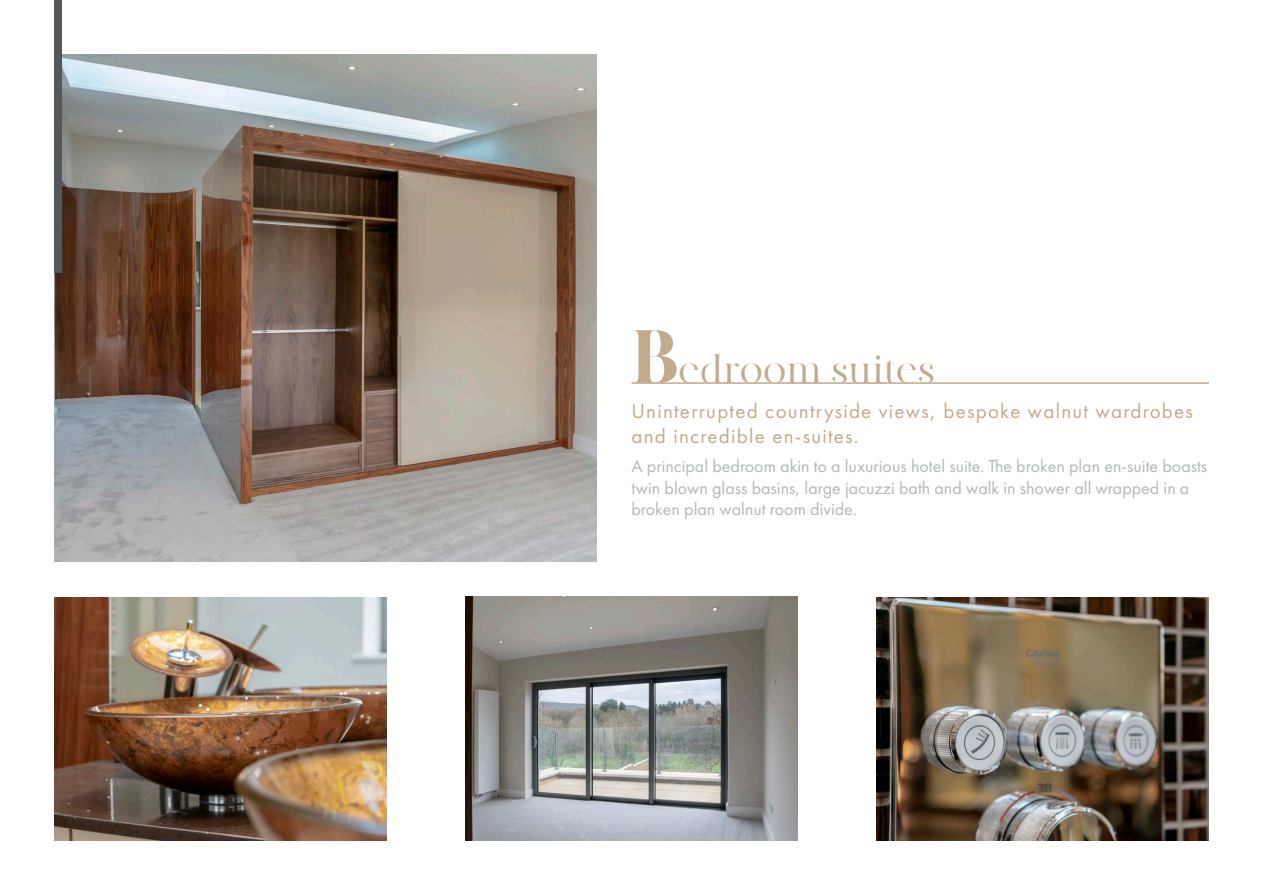
<style>
.page{position:relative;width:1263px;height:893px;background:#fff}
.page>*{position:absolute;margin:0;border:0;box-sizing:border-box;transform-origin:0 0}
.t1{font:39px "MADE Canvas";color:#c1ab8c}
.t2{font:21px/25.2px "Futura New";letter-spacing:.06em;color:#c1ab8c}
.t3{font:18px/21.6px "Futura New";color:#b3b8b9}
.s1{font-weight:900;font-size:75px}
</style>
<div class="page">
<img style="left:54px;top:597px;width:333px;height:243px">
<img style="left:465px;top:597px;width:333px;height:243px">
<img style="left:876px;top:597px;width:333px;height:243px">
<img style="left:54px;top:54px;width:543px;height:507px">
<hr style="left:631px;top:382px;width:578px;height:2px;background:#c1ab8c">
<div style="left:54px;top:0;width:7px;height:272px;background:#55585a"></div>
<p class="t1" style="left:631px;top:348px;width:305px"><span class="s1">B</span>edroom suites</p>
<p class="t2" style="left:631px;top:398px;width:563px">Uninterrupted countryside views, bespoke walnut wardrobes and incredible en-suites.</p>
<p class="t3" style="left:631px;top:455px;width:577px">A principal bedroom akin to a luxurious hotel suite. The broken plan en-suite boasts twin blown glass basins, large jacuzzi bath and walk in shower all wrapped in a broken plan walnut room divide.</p>
</div>
